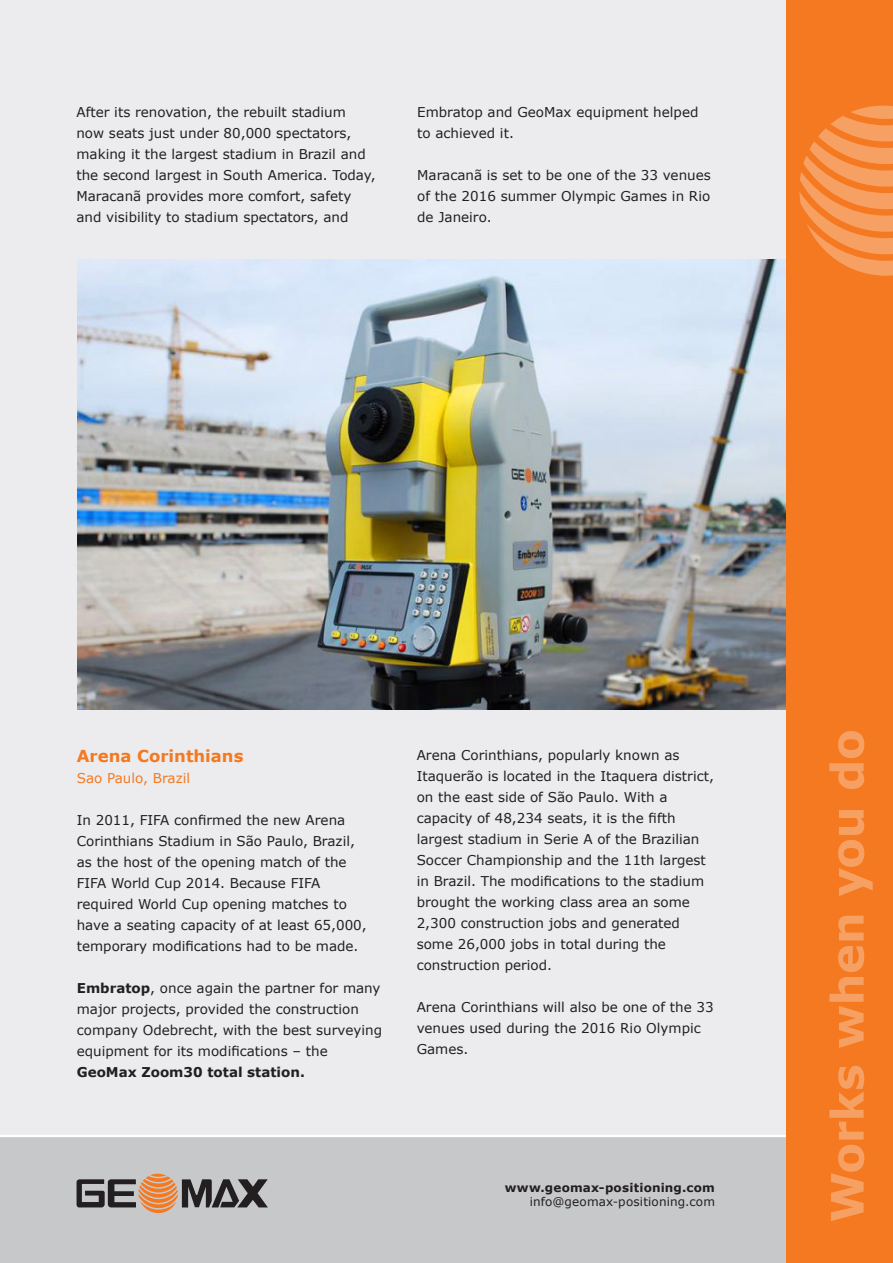
<style>
.page{position:relative;width:893px;height:1263px;background:#fff}
.page>*{position:absolute;margin:0;border:0;box-sizing:border-box;transform-origin:0 0}
.Paragraph_Style_1{font:700 16.5px "Verdana";color:#f47921}
.Paragraph_Style_1-2{font:13.5px/21px "Verdana";color:#231f20}
.Paragraph_Style_1-3{font:13.5px "Verdana";color:#f47921}
.t1{font:12px "Verdana";letter-spacing:.01em;color:#231f20}
.t2{font:700 12px "Verdana";letter-spacing:.015em;color:#231f20}
.s1{font-weight:700}
</style>
<div class="page">
<div style="left:0;top:0;width:893px;height:1157px;background:#ececee"></div>
<div style="left:0;top:1135px;width:893px;height:128px;background:#c7c8ca"></div>
<hr style="left:0;top:1135px;width:787px;height:2px;background:#fff">
<img style="left:78px;top:260px;width:709px;height:449px">
<div style="left:787px;top:0;width:106px;height:1263px;background:#f47921"></div>
<svg style="left:799px;top:106px;width:94px;height:170px"></svg>
<svg style="left:829px;top:731px;width:44px;height:490px"></svg>
<hr style="left:150px;top:1174px;width:16px;height:3px;background:#f47921;border-radius:50%">
<svg style="left:77px;top:1176px;width:191px;height:37px"></svg>
<p class="Paragraph_Style_1-2" style="left:76px;top:101px;width:301px">After its renovation, the rebuilt stadium now seats just under 80,000 spectators, making it the largest stadium in Brazil and the second largest in South America. Today, Maracanã provides more comfort, safety and visibility to stadium spectators, and</p>
<p class="Paragraph_Style_1-2" style="left:417px;top:101px;width:283px">Embratop and GeoMax equipment helped to achieved it.</p>
<p class="Paragraph_Style_1-2" style="left:417px;top:164px;width:295px;text-align:justify">Maracanã is set to be one of the 33 venues of the 2016 summer Olympic Games in Rio de Janeiro.</p>
<p class="Paragraph_Style_1" style="left:77px;top:744px;width:168px">Arena Corinthians</p>
<p class="Paragraph_Style_1-3" style="left:77px;top:769px;width:115px">Sao Paulo, Brazil</p>
<p class="Paragraph_Style_1-2" style="left:77px;top:810px;width:291px">In 2011, FIFA confirmed the new Arena Corinthians Stadium in São Paulo, Brazil, as the host of the opening match of the FIFA World Cup 2014. Because FIFA required World Cup opening matches to have a seating capacity of at least 65,000, temporary modifications had to be made.</p>
<p class="Paragraph_Style_1-2" style="left:77px;top:978px;width:307px"><span class="s1">Embratop</span>, once again the partner for many major projects, provided the construction company Odebrecht, with the best surveying equipment for its modifications – the <span class="s1">GeoMax Zoom30 total station.</span></p>
<p class="Paragraph_Style_1-2" style="left:417px;top:744px;width:299px">Arena Corinthians, popularly known as Itaquerão is located in the Itaquera district, on the east side of São Paulo. With a capacity of 48,234 seats, it is the fifth largest stadium in Serie A of the Brazilian Soccer Championship and the 11th largest in Brazil. The modifications to the stadium brought the working class area an some 2,300 construction jobs and generated some 26,000 jobs in total during the construction period.</p>
<p class="Paragraph_Style_1-2" style="left:417px;top:996px;width:299px">Arena Corinthians will also be one of the 33 venues used during the 2016 Rio Olympic<br>Games.</p>
<p class="t2" style="left:505px;top:1179px;width:212px">www.geomax-positioning.com</p>
<p class="t1" style="left:530px;top:1193px;width:187px">info@geomax-positioning.com</p>
</div>
